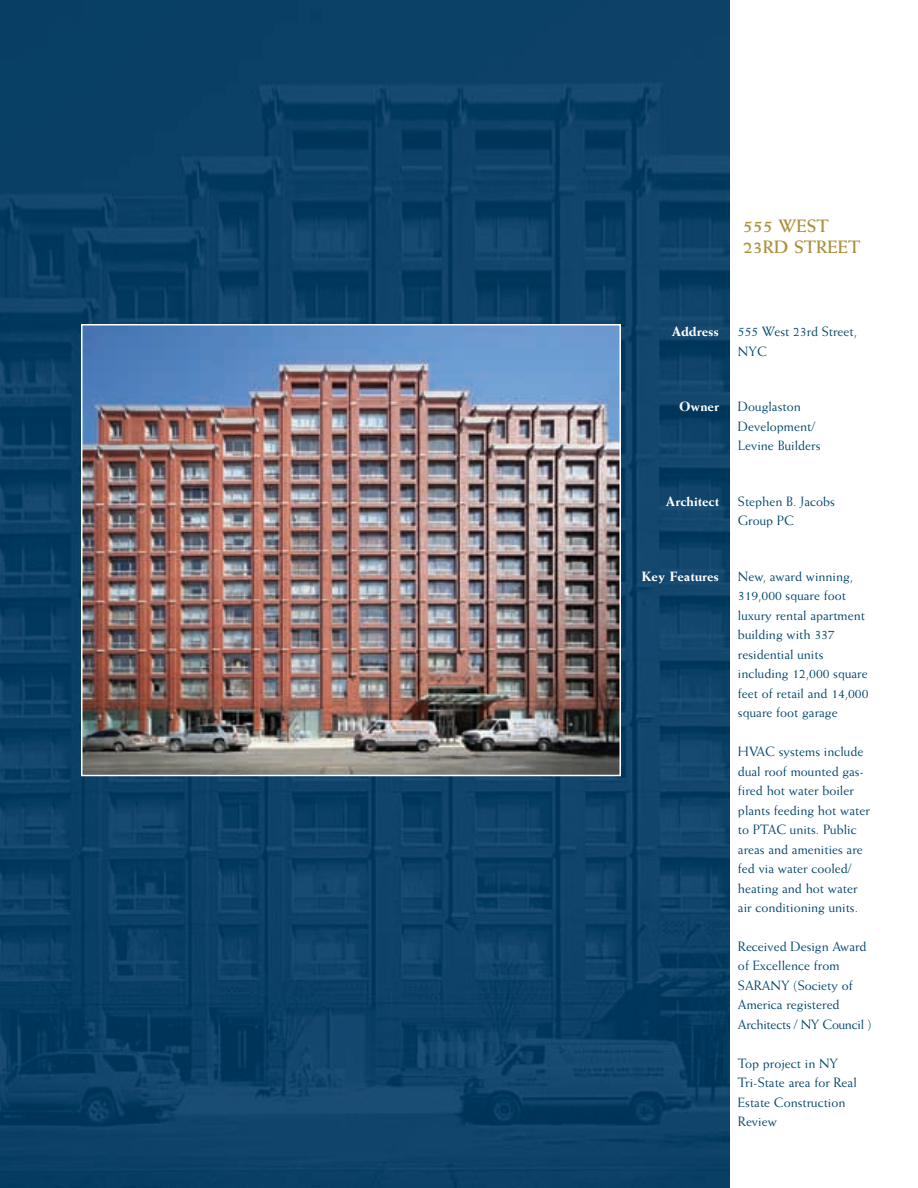
<style>
.page{position:relative;width:918px;height:1188px;background:#fff}
.page>*{position:absolute;margin:0;border:0;box-sizing:border-box;transform-origin:0 0}
.t1{font:700 18px/21.6px "Weiss";color:#ac923c}
.t2{font:13.5px/19.5px "Weiss";color:#00466b}
.t3{font:800 13.5px "Weiss";color:#fff}
</style>
<div class="page">
<img style="left:0;top:0;width:729px;height:1188px">
<img style="left:82px;top:325px;width:538px;height:451px">
<p class="t1" style="left:743px;top:214px;width:119px">555 WEST<br>23RD STREET</p>
<p class="t3" style="left:672px;top:323px;width:49px">Address</p>
<p class="t2" style="left:738px;top:322px;width:121px">555 West 23rd Street,<br>NYC</p>
<p class="t3" style="left:679px;top:398px;width:41px">Owner</p>
<p class="t2" style="left:738px;top:397px;width:84px">Douglaston<br>Development/<br>Levine Builders</p>
<p class="t3" style="left:666px;top:493px;width:55px">Architect</p>
<p class="t2" style="left:738px;top:491px;width:99px">Stephen B. Jacobs<br>Group PC</p>
<p class="t3" style="left:642px;top:568px;width:79px">Key Features</p>
<p class="t2" style="left:738px;top:566px;width:132px">New, award winning,<br>319,000 square foot luxury rental apartment building with 337 residential units including 12,000 square feet of retail and 14,000 square foot garage</p>
<p class="t2" style="left:738px;top:742px;width:133px">HVAC systems include dual roof mounted gas&shy;fired hot water boiler plants feeding hot water to PTAC units. Public areas and amenities are fed via water cooled/ heating and hot water air conditioning units.</p>
<p class="t2" style="left:738px;top:936px;width:135px">Received Design Award of Excellence from<br>SARANY (Society of<br>America registered<br>Architects / NY Council )</p>
<p class="t2" style="left:738px;top:1053px;width:120px">Top project in NY<br>Tri-State area for Real<br>Estate Construction<br>Review</p>
</div>
